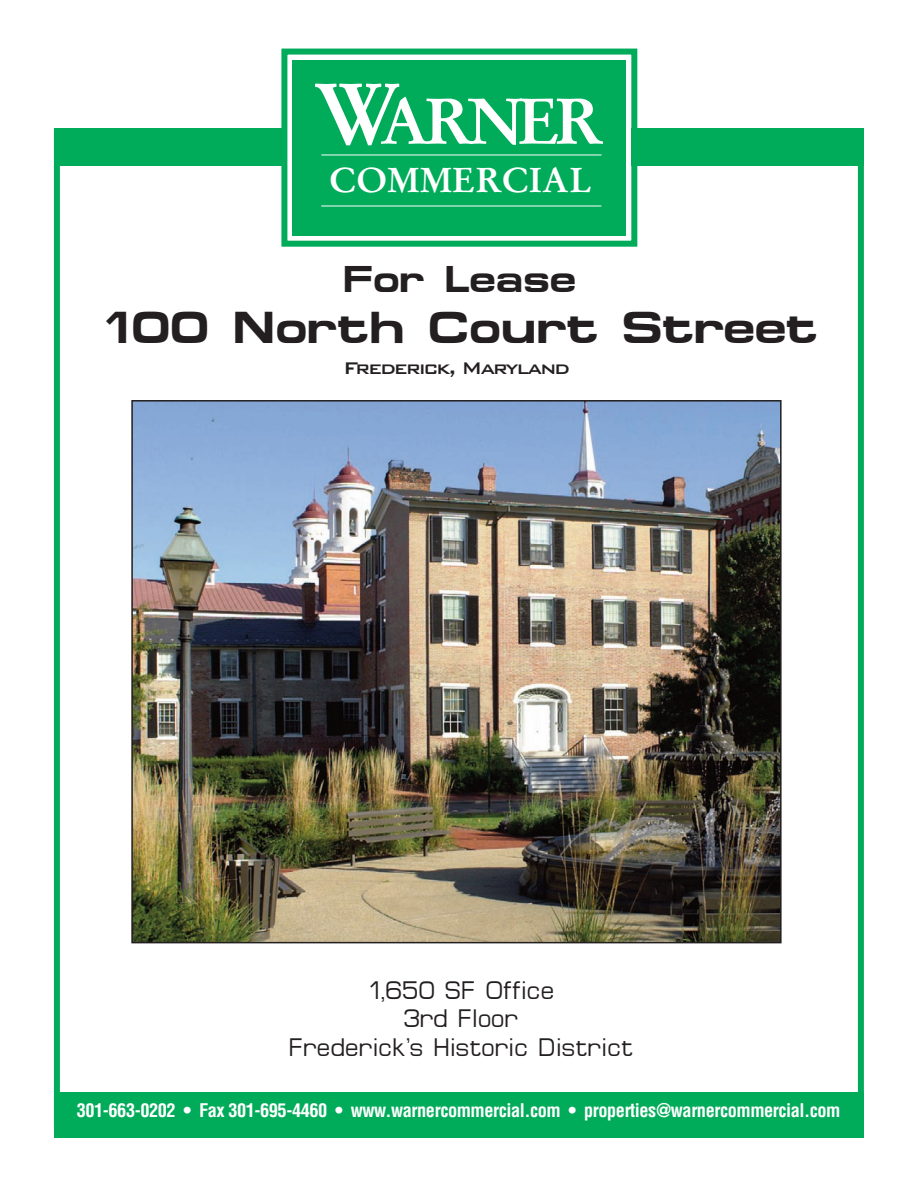
<style>
.page{position:relative;width:918px;height:1188px;background:#fff}
.page>*{position:absolute;margin:0;border:0;box-sizing:border-box;transform-origin:0 0}
.t1{font:700 64.2px "Stempel Garamond";letter-spacing:-.1em;color:#fff}
.t2{font:700 45px "Micro Extend FLF";color:#231f20}
.t3{font:700 37.5px "Micro Extend FLF";color:#231f20}
.t4{font:700 34.5px "Stempel Garamond";color:#fff}
.t5{font:25.5px/28.5px "Micro FLF";color:#231f20;text-align:center}
.t6{font:500 22.5px "Bank Gothic BT";letter-spacing:-.08em;color:#231f20}
.t7{font:700 condensed 18.3px "Helvetica";letter-spacing:-.025em;color:#fff}
.s1{font-size:85.5px}
</style>
<div class="page">
<div style="left:54px;top:128px;width:810px;height:38px;background:#00ac5a"></div>
<div style="left:54px;top:130px;width:810px;height:997px;border:6px solid #00ac5a"></div>
<div style="left:287px;top:55px;width:344px;height:186px;background:#fff"></div>
<div style="left:281px;top:49px;width:356px;height:198px;border:6px solid #00ac5a"></div>
<div style="left:292px;top:60px;width:334px;height:175px;background:#00ac5a"></div>
<hr style="left:321px;top:155px;width:281px;height:1px;background:#fff">
<hr style="left:321px;top:206px;width:280px;height:1px;background:#fff">
<div style="left:54px;top:1092px;width:810px;height:38px;background:#00ac5a"></div>
<div style="left:54px;top:1103px;width:809px;height:35px;background:#00ac5a"></div>
<img style="left:134px;top:403px;width:645px;height:537px">
<div style="left:131px;top:400px;width:651px;height:543px;border:2px solid #231f20"></div>
<h1 class="t1" style="left:314px;top:93px;width:291px"><span class="s1">W</span>ARNER</h1>
<h3 class="t4" style="left:330px;top:165px;width:264px">COMMERCIAL</h3>
<h3 class="t3" style="left:343px;top:257px;width:235px">For Lease</h3>
<h2 class="t2" style="left:101px;top:301px;width:719px">100 North Court Street</h2>
<p class="t6" style="left:343px;top:353px;width:229px">Frederick, Maryland</p>
<h3 class="t5" style="left:289px;top:975px;width:346px">1,650 SF Office<br>3rd Floor<br>Frederick’s Historic District</h3>
<p class="t7" style="left:77px;top:1100px;width:765px">301-663-0202 • Fax 301-695-4460 • www.warnercommercial.com • properties@warnercommercial.com</p>
</div>
